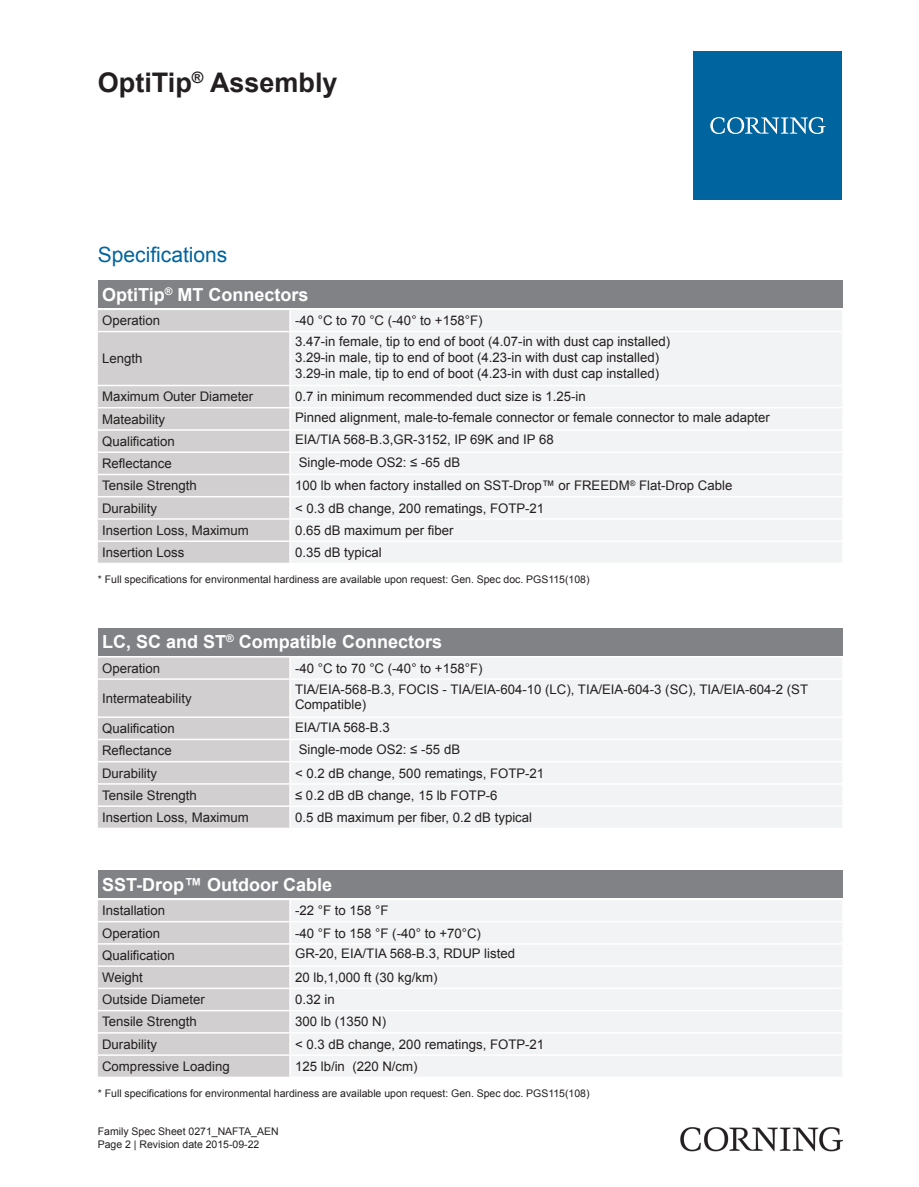
<style>
.page{position:relative;width:919px;height:1187px;background:#fff}
.page>*{position:absolute;margin:0;border:0;box-sizing:border-box;transform-origin:0 0}
.t1{font:700 27px "Arial";color:#231f20}
.t2{font:21px "Arial";color:#00649e}
.t3{font:700 18px "Arial";color:#fff}
.t4{font:13.2px/15.9px "Arial";color:#231f20}
.t5{font:10.5px/12.6px "Arial";color:#231f20}
</style>
<div class="page">
<div style="left:98px;top:280px;width:744px;height:28px;background:#808285"></div>
<div style="left:98px;top:310px;width:191px;height:252px;background:#d1cfcf"></div>
<div style="left:291px;top:310px;width:551px;height:252px;background:#f2f3f4"></div>
<hr style="left:98px;top:331px;width:192px;height:1px;background:#fff">
<hr style="left:290px;top:331px;width:552px;height:1px;background:#fff">
<hr style="left:98px;top:385px;width:192px;height:1px;background:#fff">
<hr style="left:290px;top:385px;width:552px;height:1px;background:#fff">
<hr style="left:98px;top:407px;width:192px;height:1px;background:#fff">
<hr style="left:290px;top:407px;width:552px;height:1px;background:#fff">
<hr style="left:98px;top:429px;width:192px;height:1px;background:#fff">
<hr style="left:290px;top:429px;width:552px;height:1px;background:#fff">
<hr style="left:98px;top:451px;width:192px;height:2px;background:#fff">
<hr style="left:290px;top:451px;width:552px;height:2px;background:#fff">
<hr style="left:98px;top:473px;width:192px;height:2px;background:#fff">
<hr style="left:290px;top:473px;width:552px;height:2px;background:#fff">
<hr style="left:98px;top:496px;width:192px;height:1px;background:#fff">
<hr style="left:290px;top:496px;width:552px;height:1px;background:#fff">
<hr style="left:98px;top:518px;width:192px;height:1px;background:#fff">
<hr style="left:290px;top:518px;width:552px;height:1px;background:#fff">
<hr style="left:98px;top:540px;width:192px;height:2px;background:#fff">
<hr style="left:290px;top:540px;width:552px;height:2px;background:#fff">
<div style="left:98px;top:627px;width:744px;height:28px;background:#808285"></div>
<div style="left:98px;top:657px;width:191px;height:170px;background:#d1cfcf"></div>
<div style="left:291px;top:658px;width:551px;height:169px;background:#f2f3f4"></div>
<hr style="left:98px;top:678px;width:192px;height:1px;background:#fff">
<hr style="left:290px;top:678px;width:552px;height:1px;background:#fff">
<hr style="left:98px;top:716px;width:192px;height:2px;background:#fff">
<hr style="left:290px;top:716px;width:552px;height:2px;background:#fff">
<hr style="left:98px;top:738px;width:192px;height:2px;background:#fff">
<hr style="left:290px;top:738px;width:552px;height:2px;background:#fff">
<hr style="left:98px;top:760px;width:192px;height:2px;background:#fff">
<hr style="left:290px;top:760px;width:552px;height:2px;background:#fff">
<hr style="left:98px;top:783px;width:192px;height:1px;background:#fff">
<hr style="left:290px;top:783px;width:552px;height:1px;background:#fff">
<hr style="left:98px;top:805px;width:192px;height:1px;background:#fff">
<hr style="left:290px;top:805px;width:552px;height:1px;background:#fff">
<div style="left:98px;top:870px;width:744px;height:27px;background:#808285"></div>
<div style="left:98px;top:900px;width:191px;height:176px;background:#d1cfcf"></div>
<div style="left:291px;top:900px;width:551px;height:176px;background:#f2f3f4"></div>
<hr style="left:98px;top:920px;width:192px;height:2px;background:#fff">
<hr style="left:290px;top:920px;width:552px;height:2px;background:#fff">
<hr style="left:98px;top:943px;width:192px;height:1px;background:#fff">
<hr style="left:290px;top:943px;width:552px;height:1px;background:#fff">
<hr style="left:98px;top:965px;width:192px;height:1px;background:#fff">
<hr style="left:290px;top:965px;width:552px;height:1px;background:#fff">
<hr style="left:98px;top:987px;width:192px;height:2px;background:#fff">
<hr style="left:290px;top:987px;width:552px;height:2px;background:#fff">
<hr style="left:98px;top:1009px;width:192px;height:2px;background:#fff">
<hr style="left:290px;top:1009px;width:552px;height:2px;background:#fff">
<hr style="left:98px;top:1032px;width:192px;height:1px;background:#fff">
<hr style="left:290px;top:1032px;width:552px;height:1px;background:#fff">
<hr style="left:98px;top:1054px;width:192px;height:1px;background:#fff">
<hr style="left:290px;top:1054px;width:552px;height:1px;background:#fff">
<div style="left:693px;top:51px;width:149px;height:149px;background:#00649e"></div>
<svg style="left:710px;top:117px;width:115px;height:17px"></svg>
<img style="left:680px;top:1127px;width:162px;height:24px">
<h1 class="t1" style="left:98px;top:64px;width:241px">OptiTip<sup>®</sup> Assembly</h1>
<h2 class="t2" style="left:98px;top:241px;width:131px">Specifications</h2>
<h3 class="t3" style="left:102px;top:282px;width:208px">OptiTip<sup>®</sup> MT Connectors</h3>
<p class="t4" style="left:102px;top:313px;width:59px">Operation</p>
<p class="t4" style="left:295px;top:313px;width:189px">-40 °C to 70 °C (-40° to +158°F)</p>
<p class="t4" style="left:102px;top:351px;width:42px">Length</p>
<p class="t4" style="left:295px;top:333px;width:376px">3.47-in female, tip to end of boot (4.07-in with dust cap installed)<br>3.29-in male, tip to end of boot (4.23-in with dust cap installed)<br>3.29-in male, tip to end of boot (4.23-in with dust cap installed)</p>
<p class="t4" style="left:102px;top:389px;width:153px">Maximum Outer Diameter</p>
<p class="t4" style="left:295px;top:389px;width:292px">0.7 in minimum recommended duct size is 1.25-in</p>
<p class="t4" style="left:102px;top:411px;width:65px">Mateability</p>
<p class="t4" style="left:295px;top:410px;width:476px">Pinned alignment, male-to-female connector or female connector to male adapter</p>
<p class="t4" style="left:102px;top:433px;width:74px">Qualification</p>
<p class="t4" style="left:295px;top:432px;width:260px">EIA/TIA 568-B.3,GR-3152, IP 69K and IP 68</p>
<p class="t4" style="left:102px;top:455px;width:71px">Reflectance</p>
<p class="t4" style="left:299px;top:454px;width:163px">Single-mode OS2: ≤ -65 dB</p>
<p class="t4" style="left:102px;top:478px;width:96px">Tensile Strength</p>
<p class="t4" style="left:295px;top:478px;width:439px">100 lb when factory installed on SST-Drop™ or FREEDM<sup>®</sup> Flat-Drop Cable</p>
<p class="t4" style="left:102px;top:500px;width:57px">Durability</p>
<p class="t4" style="left:295px;top:500px;width:251px">&lt; 0.3 dB change, 200 rematings, FOTP-21</p>
<p class="t4" style="left:102px;top:522px;width:148px">Insertion Loss, Maximum</p>
<p class="t4" style="left:295px;top:522px;width:160px">0.65 dB maximum per fiber</p>
<p class="t4" style="left:102px;top:544px;width:84px">Insertion Loss</p>
<p class="t4" style="left:295px;top:544px;width:88px">0.35 dB typical</p>
<p class="t5" style="left:98px;top:573px;width:493px">* Full specifications for environmental hardiness are available upon request: Gen. Spec doc. PGS115(108)</p>
<h3 class="t3" style="left:102px;top:630px;width:341px">LC, SC and ST<sup>®</sup> Compatible Connectors</h3>
<p class="t4" style="left:102px;top:660px;width:59px">Operation</p>
<p class="t4" style="left:295px;top:660px;width:189px">-40 °C to 70 °C (-40° to +158°F)</p>
<p class="t4" style="left:102px;top:690px;width:91px">Intermateability</p>
<p class="t4" style="left:295px;top:681px;width:514px">TIA/EIA-568-B.3, FOCIS - TIA/EIA-604-10 (LC), TIA/EIA-604-3 (SC), TIA/EIA-604-2 (ST<br>Compatible)</p>
<p class="t4" style="left:102px;top:720px;width:74px">Qualification</p>
<p class="t4" style="left:295px;top:719px;width:96px">EIA/TIA 568-B.3</p>
<p class="t4" style="left:102px;top:742px;width:71px">Reflectance</p>
<p class="t4" style="left:299px;top:741px;width:163px">Single-mode OS2: ≤ -55 dB</p>
<p class="t4" style="left:102px;top:765px;width:57px">Durability</p>
<p class="t4" style="left:295px;top:765px;width:251px">&lt; 0.2 dB change, 500 rematings, FOTP-21</p>
<p class="t4" style="left:102px;top:787px;width:96px">Tensile Strength</p>
<p class="t4" style="left:295px;top:787px;width:204px">≤ 0.2 dB dB change, 15 lb FOTP-6</p>
<p class="t4" style="left:102px;top:809px;width:148px">Insertion Loss, Maximum</p>
<p class="t4" style="left:295px;top:809px;width:238px">0.5 dB maximum per fiber, 0.2 dB typical</p>
<h3 class="t3" style="left:102px;top:872px;width:232px">SST-Drop™ Outdoor Cable</h3>
<p class="t4" style="left:102px;top:902px;width:65px">Installation</p>
<p class="t4" style="left:295px;top:902px;width:95px">-22 °F to 158 °F</p>
<p class="t4" style="left:102px;top:925px;width:59px">Operation</p>
<p class="t4" style="left:295px;top:925px;width:187px">-40 °F to 158 °F (-40° to +70°C)</p>
<p class="t4" style="left:102px;top:947px;width:74px">Qualification</p>
<p class="t4" style="left:295px;top:945px;width:221px">GR-20, EIA/TIA 568-B.3, RDUP listed</p>
<p class="t4" style="left:102px;top:969px;width:42px">Weight</p>
<p class="t4" style="left:295px;top:969px;width:144px">20 lb,1,000 ft (30 kg/km)</p>
<p class="t4" style="left:102px;top:991px;width:104px">Outside Diameter</p>
<p class="t4" style="left:295px;top:991px;width:41px">0.32 in</p>
<p class="t4" style="left:102px;top:1013px;width:96px">Tensile Strength</p>
<p class="t4" style="left:295px;top:1013px;width:92px">300 lb (1350 N)</p>
<p class="t4" style="left:102px;top:1036px;width:57px">Durability</p>
<p class="t4" style="left:295px;top:1036px;width:251px">&lt; 0.3 dB change, 200 rematings, FOTP-21</p>
<p class="t4" style="left:102px;top:1058px;width:129px">Compressive Loading</p>
<p class="t4" style="left:295px;top:1058px;width:124px">125 lb/in (220 N/cm)</p>
<p class="t5" style="left:98px;top:1086px;width:493px">* Full specifications for environmental hardiness are available upon request: Gen. Spec doc. PGS115(108)</p>
<p class="t5" style="left:98px;top:1124px;width:182px">Family Spec Sheet 0271_NAFTA_AEN<br>Page 2 | Revision date 2015-09-22</p>
</div>
